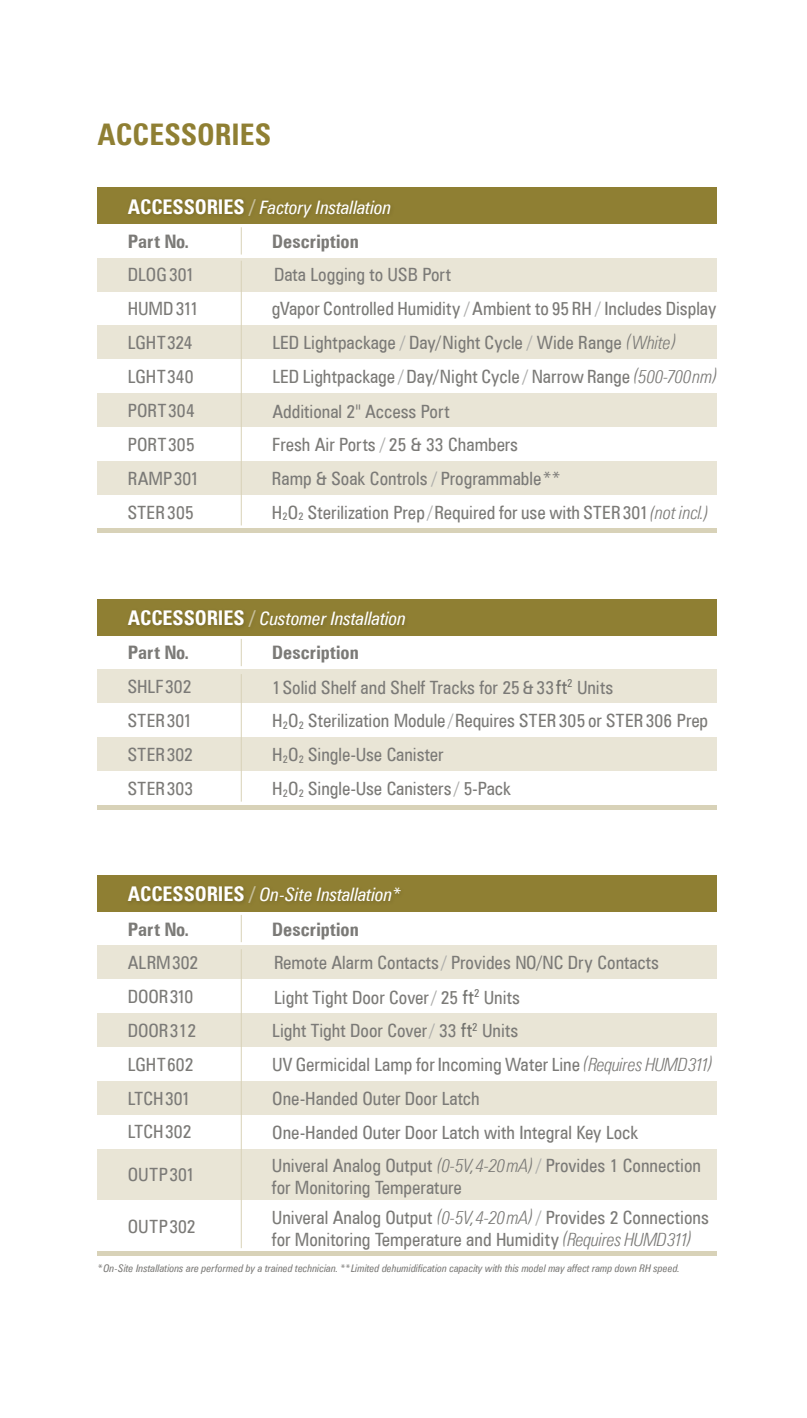
<style>
.page{position:relative;width:807px;height:1418px;background:#fff}
.page>*{position:absolute;margin:0;border:0;box-sizing:border-box;transform-origin:0 0}
.t1{font:700 condensed 29.75px "Zurich BT";color:#8f7f33}
.t2{font:italic condensed 18.55px/34.1px "Zurich BT";letter-spacing:-.005em;color:#fff}
.t3{font:700 condensed 18.55px "Zurich BT";color:#7b7a77}
.t4{font:condensed 18.38px/33.9px "Zurich BT";color:#7b7a77}
.t5{font:italic condensed 10.5px "Zurich BT";color:#7b7a77}
.s1{font-weight:700;font-style:normal;font-size:20.3px}
.s2{font-weight:700;font-style:normal;font-size:20.3px;color:rgb(255 255 255/.5)}
.s3{font-weight:700;font-style:normal;color:#7b7a77}
.s4{color:#acacaa}
.s5{font-weight:300;font-style:italic}
.s6{font-size:19.25px}
.s7{font-size:19.25px;color:#72726e}
</style>
<div class="page">
<div style="left:97px;top:945px;width:619px;height:34px;background:#e9e5d6"></div>
<div style="left:97px;top:1013px;width:619px;height:34px;background:#e9e5d6"></div>
<div style="left:97px;top:1081px;width:619px;height:33px;background:#e9e5d6"></div>
<div style="left:97px;top:1148px;width:619px;height:52px;background:#e9e5d6"></div>
<div style="left:97px;top:875px;width:619px;height:36px;background:#8f7f33"></div>
<img style="left:123px;top:888px;width:474px;height:30px">
<svg style="left:241px;top:915px;width:1px;height:27px"></svg>
<hr style="left:241px;top:949px;width:1px;height:299px;background:#d8d2b8">
<hr style="left:97px;top:1251px;width:619px;height:4px;background:#d8d2b8">
<div style="left:97px;top:258px;width:619px;height:33px;background:#e9e5d6"></div>
<div style="left:97px;top:325px;width:619px;height:34px;background:#e9e5d6"></div>
<div style="left:97px;top:393px;width:619px;height:34px;background:#e9e5d6"></div>
<div style="left:97px;top:461px;width:619px;height:34px;background:#e9e5d6"></div>
<div style="left:97px;top:187px;width:619px;height:37px;background:#8f7f33"></div>
<svg style="left:241px;top:227px;width:1px;height:27px"></svg>
<hr style="left:241px;top:261px;width:1px;height:264px;background:#d8d2b8">
<hr style="left:97px;top:529px;width:619px;height:4px;background:#d8d2b8">
<div style="left:97px;top:669px;width:619px;height:34px;background:#e9e5d6"></div>
<div style="left:97px;top:737px;width:619px;height:34px;background:#e9e5d6"></div>
<div style="left:97px;top:599px;width:619px;height:36px;background:#8f7f33"></div>
<img style="left:123px;top:612px;width:474px;height:30px">
<svg style="left:241px;top:639px;width:1px;height:27px"></svg>
<hr style="left:241px;top:674px;width:1px;height:127px;background:#d8d2b8">
<hr style="left:97px;top:805px;width:619px;height:4px;background:#d8d2b8">
<h1 class="t1" style="left:97px;top:116px;width:175px">ACCESSORIES</h1>
<p class="t2" style="left:128px;top:190px;width:265px"><span class="s1">ACCESSORIES</span> <span class="s2">/</span> Factory Installation<br><span class="s3">Part No.</span></p>
<p class="t3" style="left:272px;top:230px;width:88px">Description</p>
<p class="t4" style="left:128px;top:258px;width:68px">DLOG301</p>
<p class="t4" style="left:274px;top:258px;width:178px">Data Logging to USB Port</p>
<p class="t4" style="left:128px;top:291px;width:73px">HUMD311<br>LGHT324<br>LGHT340<br>PORT304<br>PORT305<br>RAMP301<br>STER305</p>
<p class="t4" style="left:272px;top:291px;width:447px">gVapor Controlled Humidity <span class="s4">/</span>Ambient to 95 RH <span class="s4">/</span> Includes Display LED Lightpackage <span class="s4">/</span> Day/Night Cycle <span class="s4">/</span> Wide Range <span class="s5">(White)<br></span>LED Lightpackage <span class="s4">/</span> Day/Night Cycle <span class="s4">/</span> Narrow Range <span class="s5">(500-700nm)<br></span>Additional 2<span class="s6">"</span> Access Port<br>Fresh Air Ports <span class="s4">/</span> 25 &amp; 33 Chambers</p>
<p class="t4" style="left:272px;top:461px;width:438px">Ramp &amp; Soak Controls <span class="s4">/</span> Programmable**<br>H<sub>2</sub>O<sub>2</sub> Sterilization Prep <span class="s4">/</span>Required for use with STER301<span class="s5">(not incl.)</span></p>
<p class="t2" style="left:128px;top:601px;width:280px"><span class="s1">ACCESSORIES</span> <span class="s2">/</span> Customer Installation<br><span class="s3">Part No.</span></p>
<p class="t3" style="left:272px;top:641px;width:88px">Description</p>
<p class="t4" style="left:128px;top:669px;width:67px;text-align:justify">SHLF302<br>STER301<br>STER302<br>STER303</p>
<p class="t4" style="left:272px;top:670px;width:437px">1Solid Shelf and Shelf Tracks for 25 &amp; 33<span class="s7">ft</span><sup>2</sup> Units<br>H<sub>2</sub>O<sub>2</sub> Sterilization Module <span class="s4">/</span>Requires STER305 or STER306 Prep H<sub>2</sub>O<sub>2</sub> Single-Use Canister<br>H<sub>2</sub>O<sub>2</sub> Single-Use Canisters <span class="s4">/</span> 5-Pack</p>
<p class="t2" style="left:128px;top:877px;width:275px"><span class="s1">ACCESSORIES</span> <span class="s2">/</span> On-Site Installation*<br><span class="s3">Part No.</span></p>
<p class="t3" style="left:272px;top:917px;width:88px">Description</p>
<p class="t4" style="left:128px;top:945px;width:72px">ALRM302</p>
<p class="t4" style="left:274px;top:945px;width:386px">Remote Alarm Contacts <span class="s4">/</span> Provides NO/NC Dry Contacts</p>
<p class="t4" style="left:128px;top:979px;width:70px">DOOR310<br>DOOR312<br>LGHT602<br>LTCH301<br>LTCH302</p>
<p class="t4" style="left:128px;top:1157px;width:69px">OUTP301</p>
<p class="t4" style="left:128px;top:1209px;width:69px">OUTP302</p>
<p class="t4" style="left:272px;top:980px;width:442px">Light Tight Door Cover<span class="s4">/</span> 25 <span class="s7">ft</span><sup>2</sup> Units<br>Light Tight Door Cover<span class="s4">/</span> 33 <span class="s7">ft</span><sup>2</sup> Units<br>UV Germicidal Lamp for Incoming Water Line <span class="s5">(Requires HUMD311)<br></span>One-Handed Outer Door Latch<br>One-Handed Outer Door Latch with Integral Key Lock</p>
<p class="t4" style="left:272px;top:1154px;width:430px;line-height:22.1px">Univeral Analog Output <span class="s5">(0-5V,4-20mA)</span> <span class="s4">/</span> Provides 1 Connection for Monitoring Temperature</p>
<p class="t4" style="left:272px;top:1206px;width:438px;line-height:22.1px">Univeral Analog Output <span class="s5">(0-5V,4-20mA)</span> <span class="s4">/</span> Provides 2 Connections for Monitoring Temperature and Humidity <span class="s5">(Requires HUMD311)</span></p>
<p class="t5" style="left:97px;top:1262px;width:584px">*On-Site Installations are performed by a trained technician. **Limited dehumidification capacity with this model may affect ramp down RH speed.</p>
</div>
